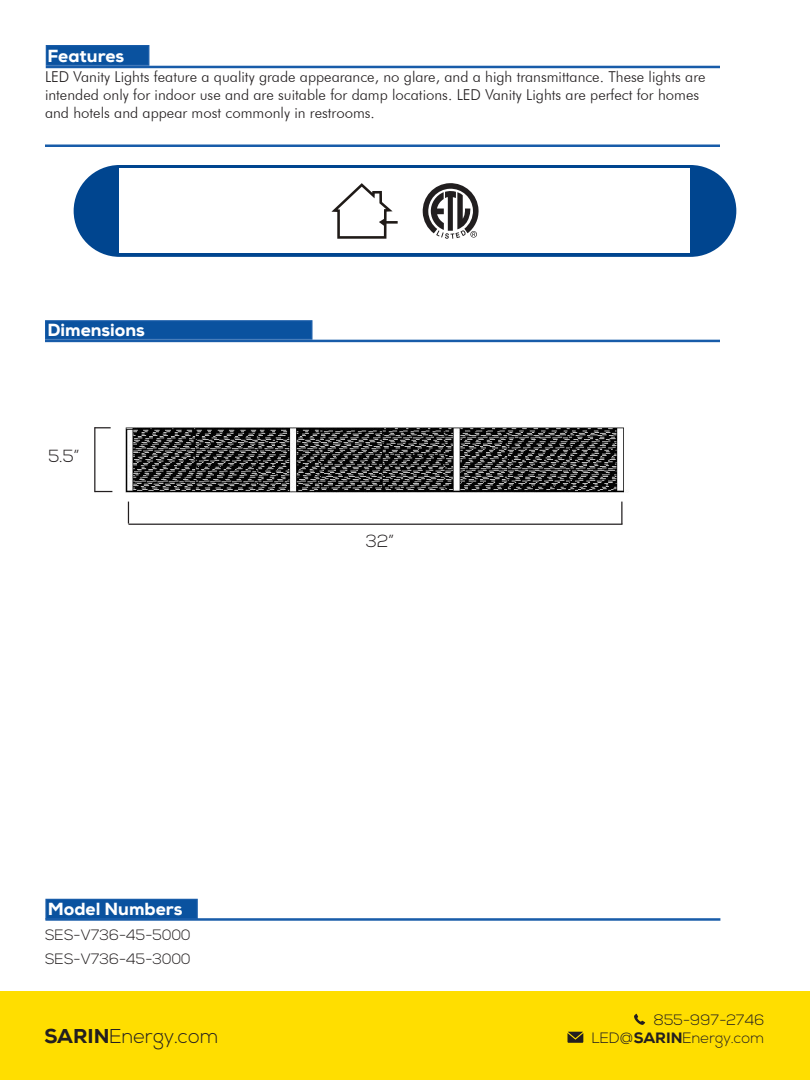
<style>
.page{position:relative;width:810px;height:1080px;background:#fff}
.page>*{position:absolute;margin:0;border:0;box-sizing:border-box;transform-origin:0 0}
.t1{font:300 20px "Nexa";color:#231f20}
.t2{font:800 17.5px "Nexa";color:#fff}
.t3{font:300 17.5px "Nexa";color:#231f20}
.Paragraph_Style_1{font:300 15px/18px "Futura BT";color:#231f20}
.FEATURES{font:300 15px/18px "Nexa";color:#231f20;text-align:right}
.s1{font-weight:800}
</style>
<div class="page">
<div style="left:0;top:991px;width:810px;height:89px;background:#ffde00"></div>
<div style="left:74px;top:165px;width:662px;height:92px;background:#00458f;border-radius:46px"></div>
<div style="left:120px;top:169px;width:570px;height:84px;background:#fff"></div>
<svg style="left:568px;top:1032px;width:15px;height:11px"></svg>
<svg style="left:634px;top:1014px;width:11px;height:11px"></svg>
<div style="left:46px;top:45px;width:103px;height:21px;background:#0a529f;border:1px solid #185ca9"></div>
<hr style="left:45px;top:144px;width:675px;height:3px;background:#185ca9">
<hr style="left:46px;top:66px;width:674px;height:2px;background:#185ca9">
<div style="left:45px;top:320px;width:267px;height:20px;background:#0a529f;border:1px solid #185ca9"></div>
<hr style="left:45px;top:340px;width:675px;height:2px;background:#185ca9">
<div style="left:45px;top:899px;width:153px;height:20px;background:#0a529f;border:1px solid #185ca9"></div>
<hr style="left:45px;top:918px;width:675px;height:3px;background:#185ca9">
<svg style="left:422px;top:183px;width:57px;height:56px"></svg>
<svg style="left:331px;top:183px;width:67px;height:56px"></svg>
<img style="left:125px;top:427px;width:500px;height:65px">
<svg style="left:621px;top:502px;width:1px;height:22px"></svg>
<hr style="left:128px;top:524px;width:494px;height:1px;background:#231f20">
<svg style="left:128px;top:502px;width:1px;height:22px"></svg>
<svg style="left:95px;top:491px;width:17px;height:1px"></svg>
<hr style="left:94px;top:427px;width:1px;height:65px;background:#231f20">
<svg style="left:95px;top:427px;width:16px;height:1px"></svg>
<p class="t2" style="left:48px;top:44px;width:78px">Features</p>
<p class="Paragraph_Style_1" style="left:45px;top:68px;width:662px">LED Vanity Lights feature a quality grade appearance, no glare, and a high transmittance. These lights are intended only for indoor use and are suitable for damp locations. LED Vanity Lights are perfect for homes and hotels and appear most commonly in restrooms.</p>
<p class="t2" style="left:48px;top:319px;width:99px">Dimensions</p>
<p class="t3" style="left:48px;top:446px;width:33px">5.5”</p>
<p class="t2" style="left:48px;top:898px;width:136px">Model Numbers</p>
<p class="FEATURES" style="left:45px;top:926px;width:147px">SES-V736-45-5000</p>
<p class="FEATURES" style="left:45px;top:950px;width:147px">SES-V736-45-3000</p>
<h1 class="t1" style="left:44px;top:1025px;width:176px"><span class="s1">SARIN</span>Energy.com</h1>
<p class="t3" style="left:366px;top:531px;width:30px">32”</p>
<p class="FEATURES" style="left:592px;top:1011px;width:174px">855-997-2746<br>LED@<span class="s1">SARIN</span>Energy.com</p>
</div>
